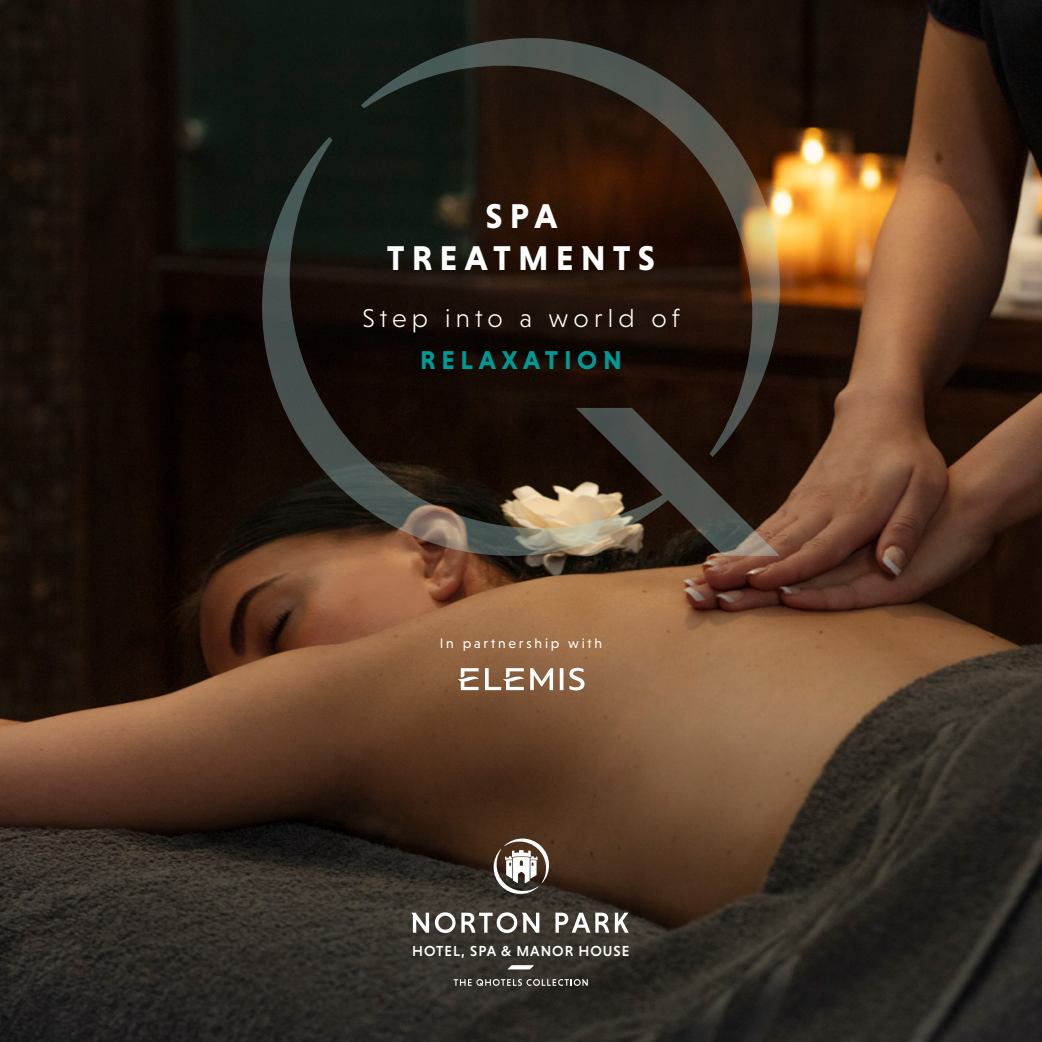
<style>
.page{position:relative;width:1042px;height:1042px;background:#fff}
.page>*{position:absolute;margin:0;border:0;box-sizing:border-box;transform-origin:0 0}
.t1{font:700 35px/42px "Niveau Grotesk";letter-spacing:.2em;color:#fff;text-align:center}
.t2{font:300 26.25px "Niveau Grotesk";letter-spacing:.19em;color:#fff}
.t3{font:700 26.25px "Niveau Grotesk";letter-spacing:.215em;color:#009a96}
.t4{font:500 14.88px "Niveau Grotesk";letter-spacing:.065em;color:#fff}
.t5{font:14px "Niveau Grotesk";letter-spacing:.2em;color:#fff}
</style>
<div class="page">
<img style="left:0;top:0;width:1042px;height:1042px">
<svg style="left:458px;top:668px;width:126px;height:22px"></svg>
<svg style="left:361px;top:38px;width:419px;height:370px"></svg>
<svg style="left:681px;top:408px;width:99px;height:148px"></svg>
<svg style="left:262px;top:137px;width:419px;height:419px"></svg>
<svg style="left:507px;top:965px;width:27px;height:4px"></svg>
<svg style="left:454px;top:979px;width:134px;height:7px"></svg>
<svg style="left:411px;top:912px;width:18px;height:20px"></svg>
<svg style="left:435px;top:912px;width:20px;height:21px"></svg>
<svg style="left:461px;top:912px;width:78px;height:21px"></svg>
<svg style="left:555px;top:912px;width:54px;height:20px"></svg>
<svg style="left:615px;top:912px;width:14px;height:20px"></svg>
<svg style="left:493px;top:838px;width:59px;height:59px"></svg>
<h1 class="t1" style="left:387px;top:195px;width:270px">SPA<br>TREATMENTS</h1>
<h2 class="t2" style="left:362px;top:303px;width:319px">Step into a world of</h2>
<h2 class="t3" style="left:420px;top:345px;width:203px">RELAXATION</h2>
<p class="t5" style="left:440px;top:635px;width:164px">In partnership with</p>
<p class="t4" style="left:412px;top:942px;width:219px">HOTEL, SPA &amp; MANOR HOUSE</p>
</div>
